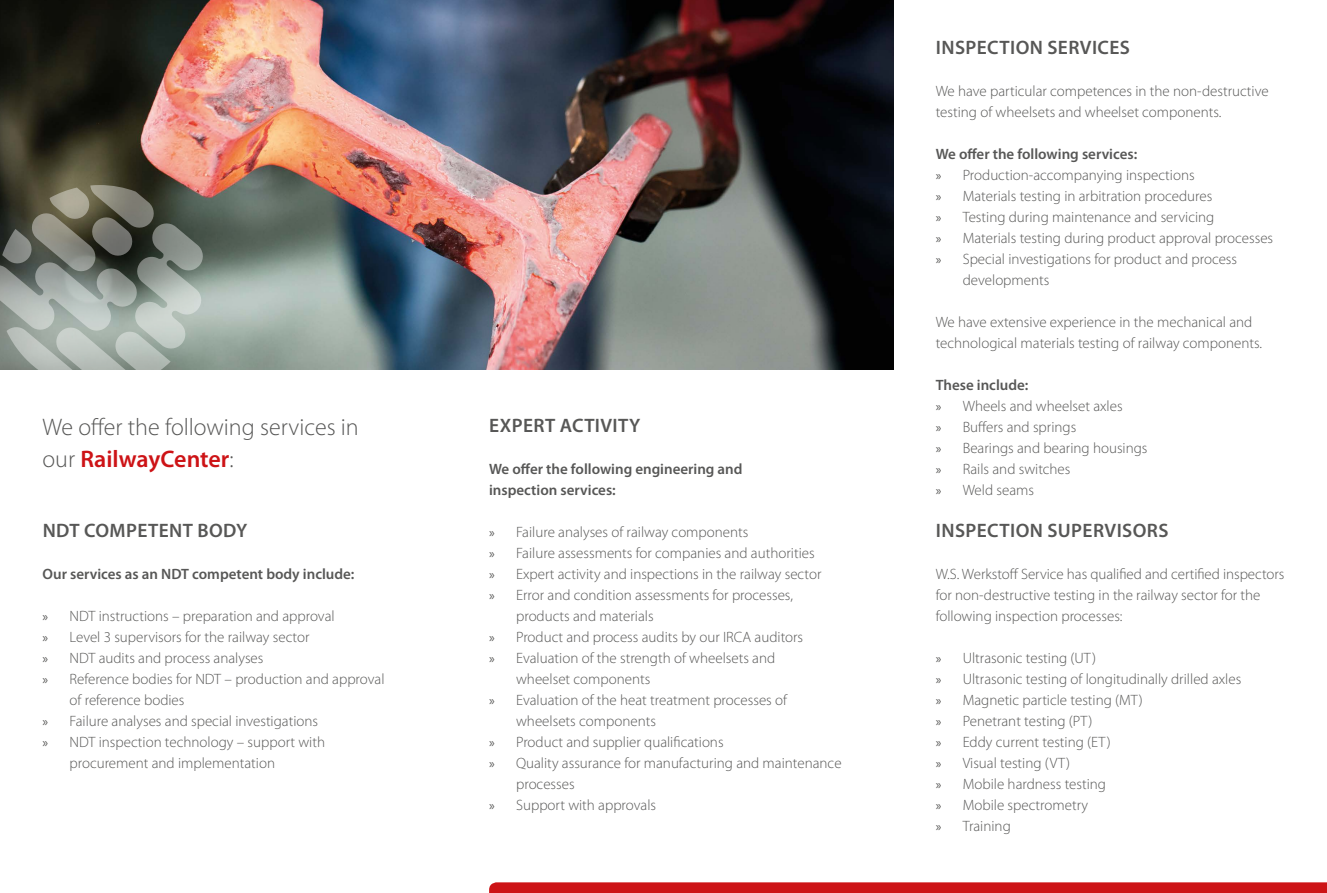
<style>
.page{position:relative;width:1327px;height:893px;background:#fff}
.page>*{position:absolute;margin:0;border:0;box-sizing:border-box;transform-origin:0 0}
.t1{font:300 24px/31.5px "Myriad Pro";color:#575756}
.t2{font:600 19.5px "Myriad Pro";letter-spacing:.02em;color:#575756}
.t3{font:300 15px/21px "Myriad Pro";color:#575756}
.t4{font:600 15px/21px "Myriad Pro";color:#575756}
.s1{font-weight:600;color:#cd1316}
.s2{font-weight:400;font-size:13.5px}
.s3{font-weight:600}
</style>
<div class="page">
<img style="left:0;top:0;width:893px;height:369px">
<svg style="left:489px;top:882px;width:838px;height:11px;background:#ce1b1e"></svg>
<svg style="left:0;top:185px;width:203px;height:185px;background:#868c84"></svg>
<h2 class="t2" style="left:936px;top:35px;width:196px">INSPECTION SERVICES</h2>
<h1 class="t1" style="left:43px;top:411px;width:318px">We offer the following services in our <span class="s1">RailwayCenter</span>:</h1>
<h2 class="t2" style="left:43px;top:518px;width:206px">NDT COMPETENT BODY</h2>
<p class="t4" style="left:43px;top:563px;width:313px">Our services as an NDT competent body include:</p>
<p class="t3" style="left:43px;top:605px;width:294px"><span class="s2">»</span> NDT instructions – preparation and approval</p>
<p class="t3" style="left:43px;top:626px;width:268px"><span class="s2">»</span> Level 3 supervisors for the railway sector</p>
<p class="t3" style="left:43px;top:647px;width:222px"><span class="s2">»</span> NDT audits and process analyses</p>
<p class="t3" style="left:43px;top:668px;width:343px"><span class="s2">»</span> Reference bodies for NDT – production and approval</p>
<p class="t3" style="left:70px;top:689px;width:116px">of reference bodies</p>
<p class="t3" style="left:43px;top:710px;width:277px"><span class="s2">»</span> Failure analyses and special investigations</p>
<p class="t3" style="left:43px;top:731px;width:284px"><span class="s2">»</span> NDT inspection technology – support with</p>
<p class="t3" style="left:70px;top:752px;width:207px">procurement and implementation</p>
<h2 class="t2" style="left:489px;top:413px;width:152px">EXPERT ACTIVITY</h2>
<p class="t4" style="left:489px;top:458px;width:255px">We offer the following engineering and inspection services:</p>
<p class="t3" style="left:489px;top:521px;width:261px"><span class="s2">»</span> Failure analyses of railway components</p>
<p class="t3" style="left:489px;top:542px;width:327px"><span class="s2">»</span> Failure assessments for companies and authorities</p>
<p class="t3" style="left:489px;top:563px;width:334px"><span class="s2">»</span> Expert activity and inspections in the railway sector</p>
<p class="t3" style="left:489px;top:584px;width:305px"><span class="s2">»</span> Error and condition assessments for processes,</p>
<p class="t3" style="left:516px;top:605px;width:139px">products and materials</p>
<p class="t3" style="left:489px;top:626px;width:316px"><span class="s2">»</span> Product and process audits by our IRCA auditors</p>
<p class="t3" style="left:489px;top:647px;width:288px"><span class="s2">»</span> Evaluation of the strength of wheelsets and</p>
<p class="t3" style="left:516px;top:668px;width:136px">wheelset components</p>
<p class="t3" style="left:489px;top:689px;width:299px"><span class="s2">»</span> Evaluation of the heat treatment processes of</p>
<p class="t3" style="left:516px;top:710px;width:141px">wheelsets components</p>
<p class="t3" style="left:489px;top:731px;width:236px"><span class="s2">»</span> Product and supplier qualifications</p>
<p class="t3" style="left:489px;top:752px;width:354px"><span class="s2">»</span> Quality assurance for manufacturing and maintenance</p>
<p class="t3" style="left:516px;top:773px;width:60px">processes</p>
<p class="t3" style="left:489px;top:794px;width:169px"><span class="s2">»</span> Support with approvals</p>
<p class="t3" style="left:935px;top:80px;width:334px">We have particular competences in the non-destructive testing of wheelsets and wheelset components.</p>
<p class="t4" style="left:935px;top:143px;width:203px">We offer the following services:</p>
<p class="t3" style="left:935px;top:164px;width:260px"><span class="s2">»</span> Production-accompanying inspections</p>
<p class="t3" style="left:935px;top:185px;width:278px"><span class="s2">»</span> Materials testing in arbitration procedures</p>
<p class="t3" style="left:935px;top:206px;width:280px"><span class="s2">»</span> Testing during maintenance and servicing</p>
<p class="t3" style="left:935px;top:227px;width:339px"><span class="s2">»</span> Materials testing during product approval processes</p>
<p class="t3" style="left:935px;top:248px;width:303px"><span class="s2">»</span> Special investigations for product and process</p>
<p class="t3" style="left:962px;top:269px;width:88px">developments</p>
<p class="t3" style="left:935px;top:311px;width:328px">We have extensive experience in the mechanical and technological materials testing of railway components.</p>
<p class="t3" style="left:935px;top:374px;width:213px"><span class="s3">These include:<br></span><span class="s2">»</span> Wheels and wheelset axles<br><span class="s2">»</span> Buffers and springs<br><span class="s2">»</span> Bearings and bearing housings <span class="s2">»</span> Rails and switches<br><span class="s2">»</span> Weld seams</p>
<h2 class="t2" style="left:936px;top:518px;width:234px">INSPECTION SUPERVISORS</h2>
<p class="t3" style="left:935px;top:563px;width:350px">W.S. Werkstoff Service has qualified and certified inspectors for non-destructive testing in the railway sector for the following inspection processes:</p>
<p class="t3" style="left:935px;top:647px;width:307px"><span class="s2">»</span> Ultrasonic testing (UT)<br><span class="s2">»</span> Ultrasonic testing of longitudinally drilled axles <span class="s2">»</span> Magnetic particle testing (MT)<br><span class="s2">»</span> Penetrant testing (PT)<br><span class="s2">»</span> Eddy current testing (ET)<br><span class="s2">»</span> Visual testing (VT)<br><span class="s2">»</span> Mobile hardness testing<br><span class="s2">»</span> Mobile spectrometry<br><span class="s2">»</span> Training</p>
</div>
